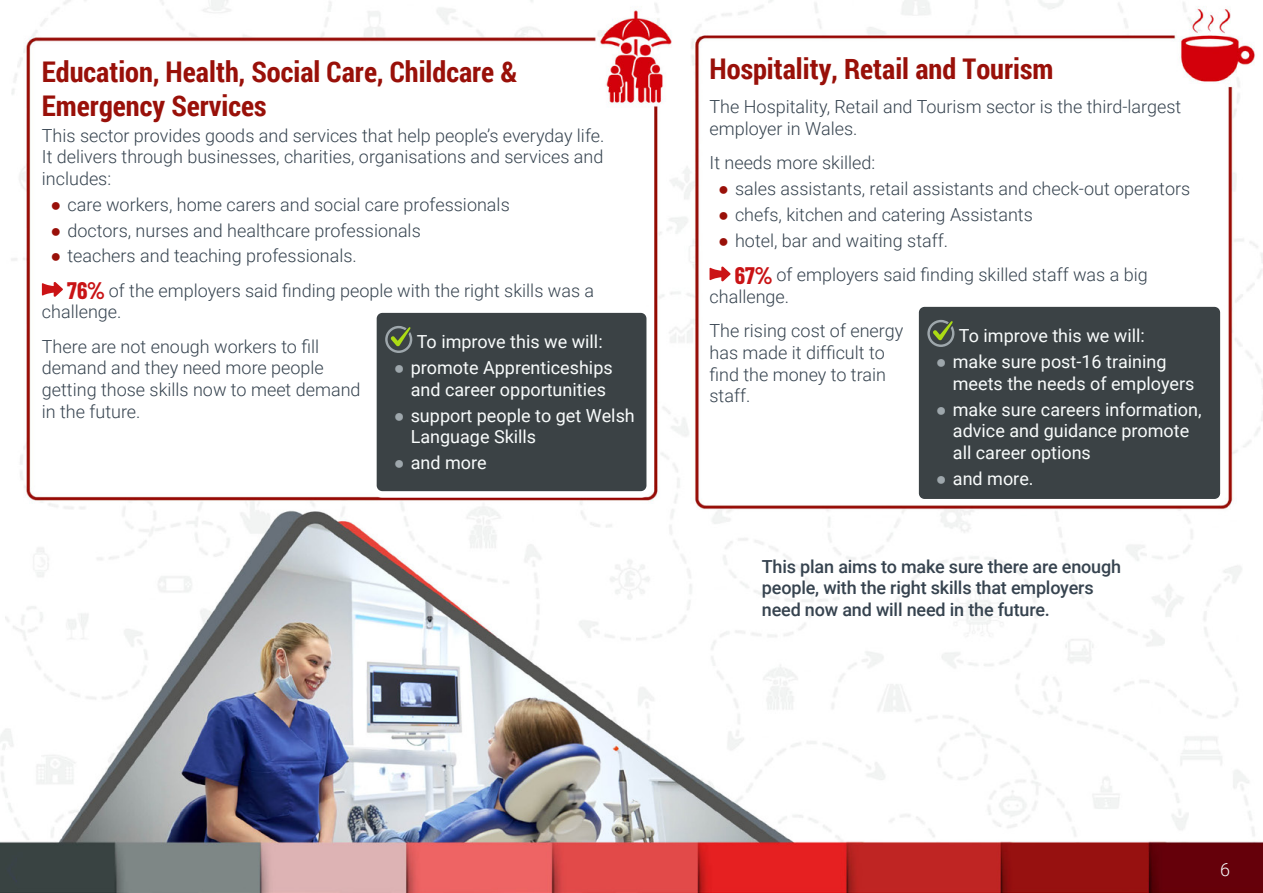
<style>
.page{position:relative;width:1263px;height:893px;background:#fff}
.page>*{position:absolute;margin:0;border:0;box-sizing:border-box;transform-origin:0 0}
.t1{font:700 28.5px/34.2px "Roboto Condensed";color:#991009}
.t2{font:300 18px/21.6px "Roboto";color:#36434f}
.t3{font:18px/21.6px "Roboto";color:#f9fcfc}
.t4{font:500 18px/21.6px "Roboto";letter-spacing:-.01em;color:#36434f}
.t5{font:300 18px "Roboto";color:#f9fcfc}
.s1{font-family:"Arial";font-weight:700;color:#991009}
.s2{font-family:"Barlow Condensed";font-weight:700;font-size:24px;color:#c91315}
.s3{font-family:"Arial";font-weight:700;color:#9ea7ac}
</style>
<div class="page">
<img style="left:0;top:0;width:1263px;height:893px">
<svg style="left:709px;top:266px;width:22px;height:16px"></svg>
<svg style="left:42px;top:282px;width:21px;height:15px"></svg>
<div style="left:374px;top:310px;width:275px;height:184px;background:#3b4245;border-radius:9px"></div>
<svg style="left:385px;top:326px;width:27px;height:27px"></svg>
<div style="left:371px;top:307px;width:281px;height:190px;border:6px solid #fff;border-radius:9px"></div>
<div style="left:916px;top:304px;width:307px;height:198px;background:#3b4245;border-radius:9px"></div>
<svg style="left:927px;top:320px;width:27px;height:27px"></svg>
<div style="left:913px;top:301px;width:313px;height:204px;border:6px solid #fff;border-radius:9px"></div>
<p class="t1" style="left:42px;top:53px;width:477px">Education, Health, Social Care, Childcare &amp;<br>Emergency Services</p>
<p class="t2" style="left:42px;top:124px;width:564px;text-align:justify">This sector provides goods and services that help people’s everyday life.<br>It delivers through businesses, charities, organisations and services and includes:</p>
<p class="t2" style="left:50px;top:193px;width:461px"><span class="s1">●</span> care workers, home carers and social care professionals</p>
<p class="t2" style="left:50px;top:219px;width:372px"><span class="s1">●</span> doctors, nurses and healthcare professionals</p>
<p class="t2" style="left:50px;top:244px;width:308px"><span class="s1">●</span> teachers and teaching professionals.</p>
<p class="t2" style="left:42px;top:279px;width:554px;text-indent:25px"><span class="s2">76%</span> of the employers said finding people with the right skills was a challenge.</p>
<p class="t2" style="left:42px;top:335px;width:320px">There are not enough workers to fill demand and they need more people getting those skills now to meet demand in the future.</p>
<p class="t3" style="left:417px;top:331px;width:187px">To improve this we will:</p>
<p class="t3" style="left:394px;top:356px;width:221px;text-align:center"><span class="s3">●</span> promote Apprenticeships and career opportunities</p>
<p class="t3" style="left:411px;top:404px;width:226px;text-indent:-17px"><span class="s3">●</span> support people to get Welsh<br>Language Skills</p>
<p class="t3" style="left:394px;top:451px;width:95px"><span class="s3">●</span> and more</p>
<p class="t1" style="left:709px;top:51px;width:345px">Hospitality, Retail and Tourism</p>
<p class="t2" style="left:709px;top:96px;width:473px">The Hospitality, Retail and Tourism sector is the third-largest employer in Wales.</p>
<p class="t2" style="left:709px;top:152px;width:167px">It needs more skilled:</p>
<p class="t2" style="left:718px;top:177px;width:474px"><span class="s1">●</span> sales assistants, retail assistants and check-out operators</p>
<p class="t2" style="left:718px;top:203px;width:316px"><span class="s1">●</span> chefs, kitchen and catering Assistants</p>
<p class="t2" style="left:718px;top:229px;width:231px"><span class="s1">●</span> hotel, bar and waiting staff.</p>
<p class="t2" style="left:709px;top:263px;width:440px;text-indent:25px"><span class="s2">67%</span> of employers said finding skilled staff was a big challenge.</p>
<p class="t2" style="left:709px;top:319px;width:195px">The rising cost of energy has made it difficult to find the money to train staff.</p>
<p class="t3" style="left:959px;top:325px;width:187px">To improve this we will:</p>
<p class="t3" style="left:953px;top:350px;width:243px;text-indent:-17px"><span class="s3">●</span> make sure post-16 training meets the needs of employers</p>
<p class="t3" style="left:953px;top:398px;width:250px;text-indent:-17px"><span class="s3">●</span> make sure careers information, advice and guidance promote all career options</p>
<p class="t3" style="left:936px;top:467px;width:99px"><span class="s3">●</span> and more.</p>
<p class="t4" style="left:762px;top:555px;width:361px">This plan aims to make sure there are enough people, with the right skills that employers need now and will need in the future.</p>
<p class="t5" style="left:1220px;top:857px;width:11px">6</p>
</div>
